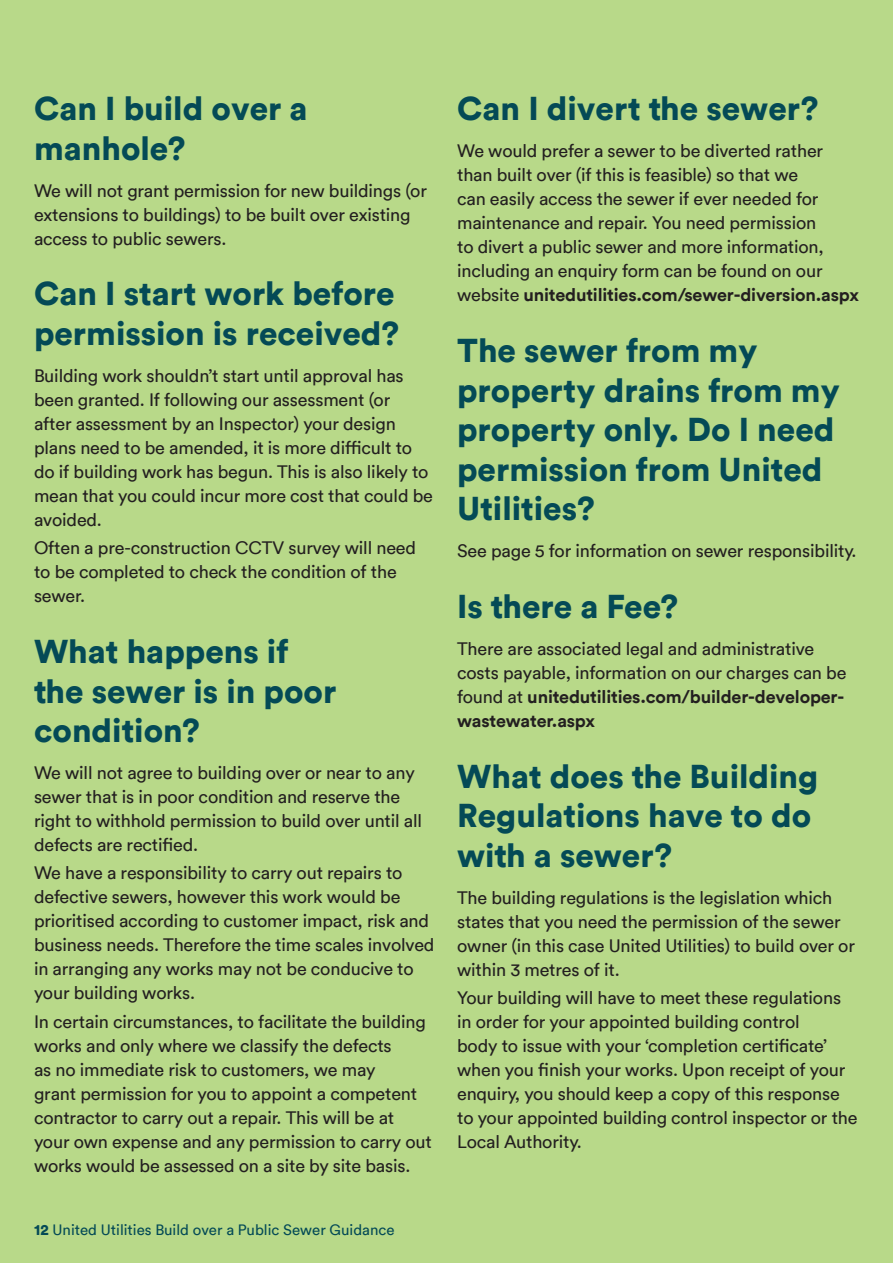
<style>
.page{position:relative;width:893px;height:1263px;background:#b8d989}
.page>*{position:absolute;margin:0;border:0;box-sizing:border-box;transform-origin:0 0}
.Main_headers{font:900 33px/39.6px "Circular TT";color:#044a56}
.Body_Txt{font:18px/24px "Circular TT";letter-spacing:-.01em;color:#231f20}
.t1{font:15px "Circular TT";color:#044a56}
.s1{font-weight:900}
.s2{font-weight:700}
</style>
<div class="page">
<p class="Main_headers" style="left:34px;top:88px;width:275px">Can I build over a manhole?</p>
<p class="Body_Txt" style="left:34px;top:178px;width:394px">We will not grant permission for new buildings (or extensions to buildings) to be built over existing access to public sewers.</p>
<p class="Main_headers" style="left:34px;top:273px;width:367px">Can I start work before permission is received?</p>
<p class="Body_Txt" style="left:34px;top:363px;width:400px">Building work shouldn’t start until approval has been granted. If following our assessment (or<br>after assessment by an Inspector) your design plans need to be amended, it is more difficult to do if building work has begun. This is also likely to mean that you could incur more cost that could be avoided.</p>
<p class="Body_Txt" style="left:34px;top:536px;width:384px">Often a pre-construction CCTV survey will need to be completed to check the condition of the sewer.</p>
<p class="Main_headers" style="left:34px;top:631px;width:304px">What happens if the sewer is in poor condition?</p>
<p class="Body_Txt" style="left:34px;top:760px;width:390px">We will not agree to building over or near to any sewer that is in poor condition and reserve the right to withhold permission to build over until all defects are rectified.</p>
<p class="Body_Txt" style="left:34px;top:861px;width:402px">We have a responsibility to carry out repairs to defective sewers, however this work would be prioritised according to customer impact, risk and business needs. Therefore the time scales involved in arranging any works may not be conducive to your building works.</p>
<p class="Body_Txt" style="left:34px;top:1009px;width:399px">In certain circumstances, to facilitate the building works and only where we classify the defects<br>as no immediate risk to customers, we may<br>grant permission for you to appoint a competent contractor to carry out a repair. This will be at your own expense and any permission to carry out works would be assessed on a site by site basis.</p>
<p class="t1" style="left:34px;top:1221px;width:362px"><span class="s1">12</span> United Utilities Build over a Public Sewer Guidance</p>
<p class="Main_headers" style="left:457px;top:88px;width:363px">Can I divert the sewer?</p>
<p class="Body_Txt" style="left:457px;top:138px;width:403px">We would prefer a sewer to be diverted rather than built over (if this is feasible) so that we<br>can easily access the sewer if ever needed for maintenance and repair. You need permission<br>to divert a public sewer and more information, including an enquiry form can be found on our website <span class="s2">unitedutilities.com/sewer-diversion.aspx</span></p>
<p class="Main_headers" style="left:457px;top:330px;width:384px">The sewer from my property drains from my property only. Do I need permission from United<br>Utilities?</p>
<p class="Body_Txt" style="left:457px;top:538px;width:401px">See page 5 for information on sewer responsibility.</p>
<p class="Main_headers" style="left:457px;top:586px;width:223px">Is there a Fee?</p>
<p class="Body_Txt" style="left:457px;top:636px;width:391px">There are associated legal and administrative costs payable, information on our charges can be found at <span class="s2">unitedutilities.com/builder-developer&shy;wastewater.aspx</span></p>
<p class="Main_headers" style="left:457px;top:755px;width:363px">What does the Building<br>Regulations have to do with a sewer?</p>
<p class="Body_Txt" style="left:457px;top:885px;width:399px">The building regulations is the legislation which states that you need the permission of the sewer owner (in this case United Utilities) to build over or within 3 metres of it.</p>
<p class="Body_Txt" style="left:457px;top:985px;width:402px">Your building will have to meet these regulations in order for your appointed building control<br>body to issue with your ‘completion certificate’ when you finish your works. Upon receipt of your enquiry, you should keep a copy of this response to your appointed building control inspector or the Local Authority.</p>
</div>
